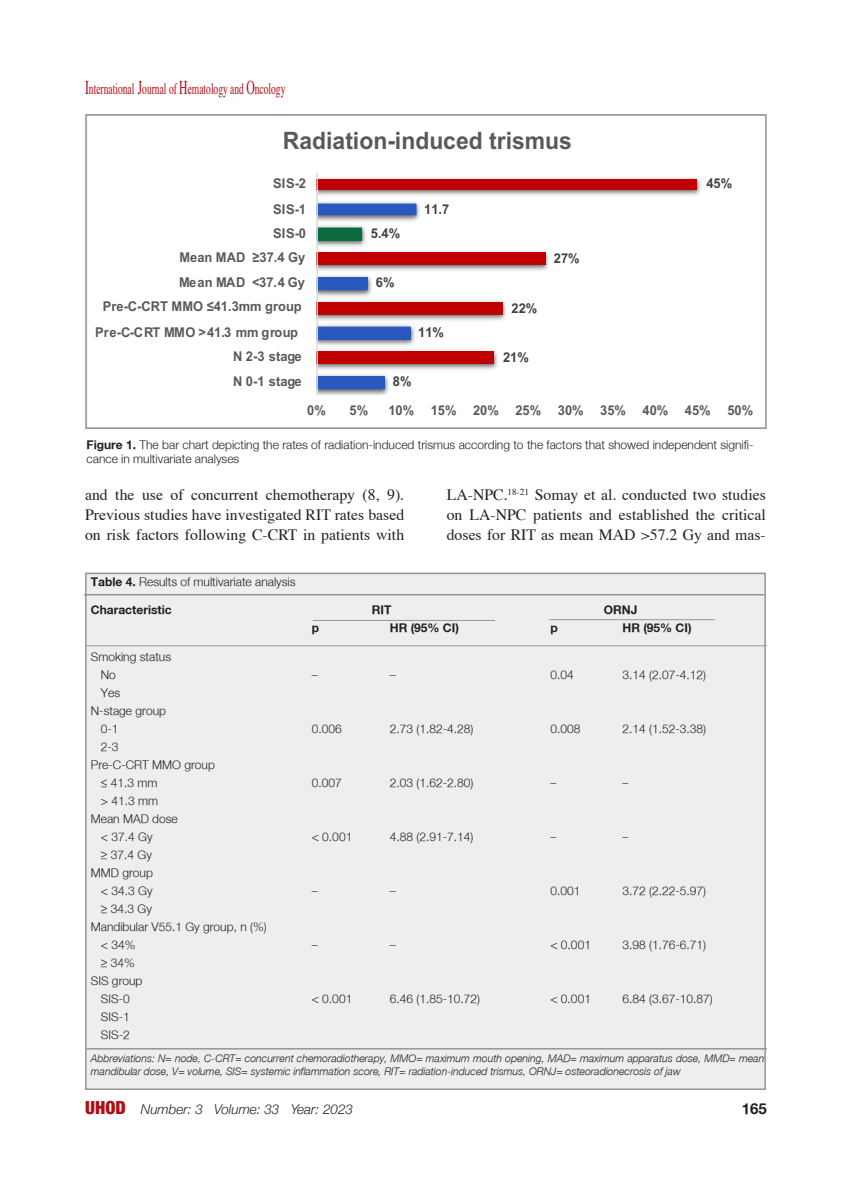
<style>
.page{position:relative;width:851px;height:1191px;background:#fff}
.page>*{position:absolute;margin:0;border:0;box-sizing:border-box;transform-origin:0 0}
.t1{font:700 24px "Arial";color:#595959;scale:.95 1}
.t2{font:15.9px "Times";color:#b00d15;scale:.6 1}
.t3{font:15.75px/20px "Times";color:#231f20;text-align:justify}
.t4{font:700 15px "Helvetica Neu";color:#231f20}
.t5{font:700 13.5px "Arial";color:#595959;scale:.95 1}
.t6{font:italic 300 13.5px "Helvetica Neue";color:#231f20}
.t7{font:700 13.5px "Arial";color:#404040;scale:.95 1}
.t8{font:300 12px/14.4px "Helvetica Neu";color:#231f20}
.t9{font:700 12px "Helvetica Neu";color:#231f20}
.t10{font:italic 300 10.5px/12.6px "Helvetica Neu";color:#231f20}
.s1{font-size:19.5px}
.s2{font-weight:700}
.s3{font-weight:900;font-style:normal;font-stretch:condensed;font-size:18px;color:#b00d15}
</style>
<div class="page">
<svg style="left:316px;top:172px;width:385px;height:223px"></svg>
<div style="left:85px;top:114px;width:681px;height:315px;border:2px solid #939598"></div>
<div style="left:86px;top:573px;width:679px;height:516px;background:#eeeeef"></div>
<div style="left:85px;top:572px;width:680px;height:518px;border:2px solid #939598"></div>
<hr style="left:84px;top:594px;width:680px;height:1px;background:#939598">
<hr style="left:87px;top:645px;width:679px;height:1px;background:#939598">
<hr style="left:87px;top:1048px;width:679px;height:1px;background:#939598">
<hr style="left:313px;top:620px;width:182px;height:1px;background:#939598">
<hr style="left:549px;top:619px;width:165px;height:1px;background:#939598">
<h2 class="t2" style="left:85px;top:78px;width:335px"><span class="s1">I</span>nternational <span class="s1">J</span>ournal of <span class="s1">H</span>ematology and <span class="s1">O</span>ncology</h2>
<p class="t1" style="left:283px;top:124px;width:305px">Radiation-induced trismus</p>
<p class="t5" style="left:273px;top:174px;width:36px">SIS-2</p>
<p class="t5" style="left:273px;top:200px;width:36px">SIS-1</p>
<p class="t7" style="left:424px;top:200px;width:28px">11.7</p>
<p class="t5" style="left:273px;top:224px;width:36px">SIS-0</p>
<p class="t7" style="left:371px;top:224px;width:32px">5.4%</p>
<p class="t5" style="left:179px;top:248px;width:134px">Mean MAD ≥37.4 Gy</p>
<p class="t7" style="left:554px;top:249px;width:29px">27%</p>
<p class="t5" style="left:179px;top:273px;width:134px">Mean MAD &lt;37.4 Gy</p>
<p class="t7" style="left:376px;top:273px;width:21px">6%</p>
<p class="t5" style="left:103px;top:297px;width:211px">Pre-C-CRT MMO ≤41.3mm group</p>
<p class="t7" style="left:511px;top:299px;width:29px">22%</p>
<p class="t5" style="left:95px;top:323px;width:215px">Pre-C-CRT MMO &gt;41.3 mm group</p>
<p class="t7" style="left:418px;top:323px;width:29px">11%</p>
<p class="t5" style="left:233px;top:347px;width:74px">N 2-3 stage</p>
<p class="t7" style="left:503px;top:348px;width:29px">21%</p>
<p class="t5" style="left:233px;top:372px;width:74px">N 0-1 stage</p>
<p class="t7" style="left:393px;top:372px;width:21px">8%</p>
<p class="t7" style="left:706px;top:174px;width:29px">45%</p>
<p class="t5" style="left:307px;top:401px;width:21px">0%</p>
<p class="t5" style="left:349px;top:401px;width:21px">5%</p>
<p class="t5" style="left:388px;top:401px;width:385px">10% 15% 20% 25% 30% 35% 40% 45% 50%</p>
<p class="t8" style="left:87px;top:437px;width:668px"><span class="s2">Figure 1.</span> The bar chart depicting the rates of radiation-induced trismus according to the factors that showed independent signifi&shy;cance in multivariate analyses</p>
<p class="t3" style="left:85px;top:486px;width:320px">and the use of concurrent chemotherapy (8, 9).<br>Previous studies have investigated RIT rates based on risk factors following C-CRT in patients with</p>
<p class="t3" style="left:446px;top:486px;width:320px">LA-NPC.<sup>18-21</sup> Somay et al. conducted two studies on LA-NPC patients and established the critical doses for RIT as mean MAD &gt;57.2 Gy and mas-</p>
<p class="t8" style="left:91px;top:574px;width:206px"><span class="s2">Table 4.</span> Results of multivariate analysis</p>
<p class="t9" style="left:91px;top:602px;width:82px">Characteristic</p>
<p class="t9" style="left:372px;top:602px;width:21px">RIT</p>
<p class="t9" style="left:603px;top:602px;width:35px">ORNJ</p>
<p class="t9" style="left:312px;top:620px;width:9px">p</p>
<p class="t9" style="left:390px;top:620px;width:71px">HR (95% CI)</p>
<p class="t9" style="left:550px;top:620px;width:9px">p</p>
<p class="t9" style="left:622px;top:620px;width:71px">HR (95% CI)</p>
<p class="t8" style="left:91px;top:649px;width:82px">Smoking status</p>
<p class="t8" style="left:101px;top:667px;width:17px">No</p>
<p class="t8" style="left:312px;top:667px;width:7px">–</p>
<p class="t8" style="left:390px;top:667px;width:7px">–</p>
<p class="t8" style="left:550px;top:667px;width:25px">0.04</p>
<p class="t8" style="left:622px;top:667px;width:85px">3.14 (2.07-4.12)</p>
<p class="t8" style="left:101px;top:685px;width:21px">Yes</p>
<p class="t8" style="left:91px;top:703px;width:77px">N-stage group</p>
<p class="t8" style="left:101px;top:721px;width:19px">0-1</p>
<p class="t8" style="left:312px;top:721px;width:32px">0.006</p>
<p class="t8" style="left:390px;top:721px;width:85px">2.73 (1.82-4.28)</p>
<p class="t8" style="left:550px;top:721px;width:32px">0.008</p>
<p class="t8" style="left:622px;top:721px;width:85px">2.14 (1.52-3.38)</p>
<p class="t8" style="left:101px;top:739px;width:19px">2-3</p>
<p class="t8" style="left:91px;top:757px;width:126px">Pre-C-CRT MMO group</p>
<p class="t8" style="left:101px;top:775px;width:58px">≤ 41.3 mm</p>
<p class="t8" style="left:312px;top:775px;width:32px">0.007</p>
<p class="t8" style="left:390px;top:775px;width:85px">2.03 (1.62-2.80)</p>
<p class="t8" style="left:550px;top:775px;width:7px">–</p>
<p class="t8" style="left:622px;top:775px;width:7px">–</p>
<p class="t8" style="left:101px;top:793px;width:59px">&gt; 41.3 mm</p>
<p class="t8" style="left:91px;top:811px;width:88px">Mean MAD dose</p>
<p class="t8" style="left:101px;top:829px;width:53px">&lt; 37.4 Gy</p>
<p class="t8" style="left:312px;top:829px;width:42px">&lt; 0.001</p>
<p class="t8" style="left:390px;top:829px;width:85px">4.88 (2.91-7.14)</p>
<p class="t8" style="left:550px;top:829px;width:7px">–</p>
<p class="t8" style="left:622px;top:829px;width:7px">–</p>
<p class="t8" style="left:101px;top:847px;width:53px">≥ 37.4 Gy</p>
<p class="t8" style="left:91px;top:865px;width:64px">MMD group</p>
<p class="t8" style="left:101px;top:883px;width:53px">&lt; 34.3 Gy</p>
<p class="t8" style="left:312px;top:883px;width:7px">–</p>
<p class="t8" style="left:390px;top:883px;width:7px">–</p>
<p class="t8" style="left:550px;top:883px;width:32px">0.001</p>
<p class="t8" style="left:622px;top:883px;width:85px">3.72 (2.22-5.97)</p>
<p class="t8" style="left:101px;top:901px;width:53px">≥ 34.3 Gy</p>
<p class="t8" style="left:91px;top:919px;width:177px">Mandibular V55.1 Gy group, n (%)</p>
<p class="t8" style="left:101px;top:937px;width:36px">&lt; 34%</p>
<p class="t8" style="left:312px;top:937px;width:7px">–</p>
<p class="t8" style="left:390px;top:937px;width:7px">–</p>
<p class="t8" style="left:550px;top:937px;width:42px">&lt; 0.001</p>
<p class="t8" style="left:622px;top:937px;width:85px">3.98 (1.76-6.71)</p>
<p class="t8" style="left:101px;top:955px;width:35px">≥ 34%</p>
<p class="t8" style="left:91px;top:973px;width:53px">SIS group</p>
<p class="t8" style="left:101px;top:991px;width:30px">SIS-0</p>
<p class="t8" style="left:312px;top:991px;width:42px">&lt; 0.001</p>
<p class="t8" style="left:390px;top:991px;width:92px">6.46 (1.85-10.72)</p>
<p class="t8" style="left:550px;top:991px;width:42px">&lt; 0.001</p>
<p class="t8" style="left:622px;top:991px;width:92px">6.84 (3.67-10.87)</p>
<p class="t8" style="left:101px;top:1009px;width:30px">SIS-1</p>
<p class="t8" style="left:101px;top:1027px;width:30px">SIS-2</p>
<p class="t10" style="left:91px;top:1052px;width:675px">Abbreviations: N= node, C-CRT= concurrent chemoradiotherapy, MMO= maximum mouth opening, MAD= maximum apparatus dose, MMD= mean mandibular dose, V= volume, SIS= systemic inflammation score, RIT= radiation-induced trismus, ORNJ= osteoradionecrosis of jaw</p>
<p class="t6" style="left:85px;top:1098px;width:269px"><span class="s3">UHOD</span> Number: 3 Volume: 33 Year: 2023</p>
<p class="t4" style="left:741px;top:1099px;width:27px">165</p>
</div>
